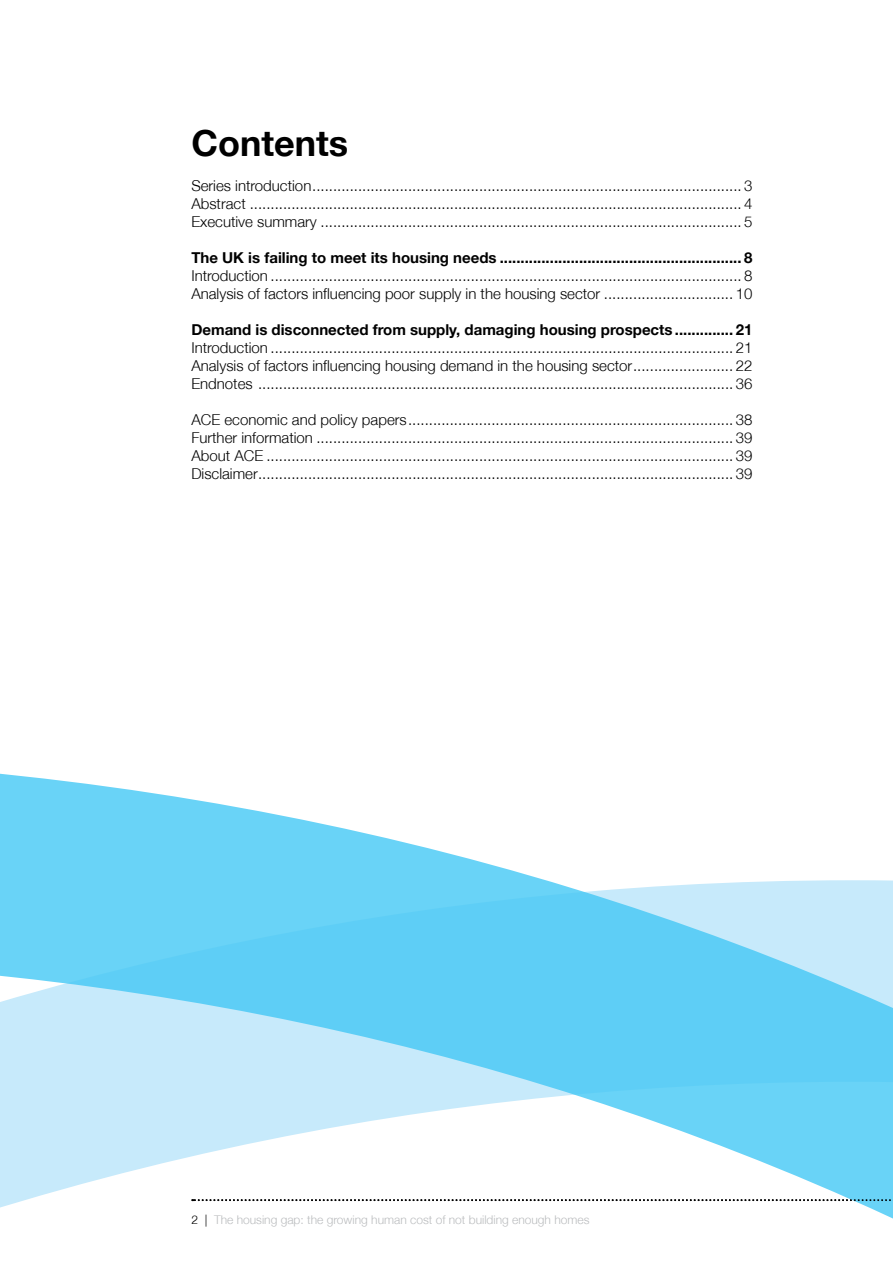
<style>
.page{position:relative;width:893px;height:1263px;background:#fff}
.page>*{position:absolute;margin:0;border:0;box-sizing:border-box;transform-origin:0 0}
.t1{font:700 36px "Helvetica Neue";color:#000}
.t2{font:300 15px/18px "Helvetica Neue";color:#000;text-align:justify}
.t3{font:700 15px "Helvetica Neue";color:#000}
.t4{font:300 12px "Helvetica Neue";color:#babcbe}
.s1{color:#000}
</style>
<div class="page">
<svg style="left:0;top:773px;width:893px;height:446px"></svg>
<svg style="left:192px;top:1199px;width:701px;height:2px"></svg>
<h1 class="t1" style="left:191px;top:121px;width:158px">Contents</h1>
<p class="t2" style="left:191px;top:176px;width:563px">Series introduction....................................................................................................... 3<br>Abstract ...................................................................................................................... 4<br>Executive summary ..................................................................................................... 5</p>
<p class="t3" style="left:191px;top:248px;width:563px">The UK is failing to meet its housing needs .......................................................... 8</p>
<p class="t2" style="left:191px;top:266px;width:563px">Introduction ................................................................................................................. 8<br>Analysis of factors influencing poor supply in the housing sector ............................... 10</p>
<p class="t3" style="left:191px;top:320px;width:563px">Demand is disconnected from supply, damaging housing prospects .............. 21</p>
<p class="t2" style="left:191px;top:338px;width:563px">Introduction ............................................................................................................... 21<br>Analysis of factors influencing housing demand in the housing sector........................ 22<br>Endnotes .................................................................................................................. 36</p>
<p class="t2" style="left:191px;top:410px;width:563px">ACE economic and policy papers.............................................................................. 38<br>Further information .................................................................................................... 39<br>About ACE ................................................................................................................ 39<br>Disclaimer.................................................................................................................. 39</p>
<p class="t4" style="left:191px;top:1212px;width:400px"><span class="s1">2 |</span> The housing gap: the growing human cost of not building enough homes</p>
</div>
